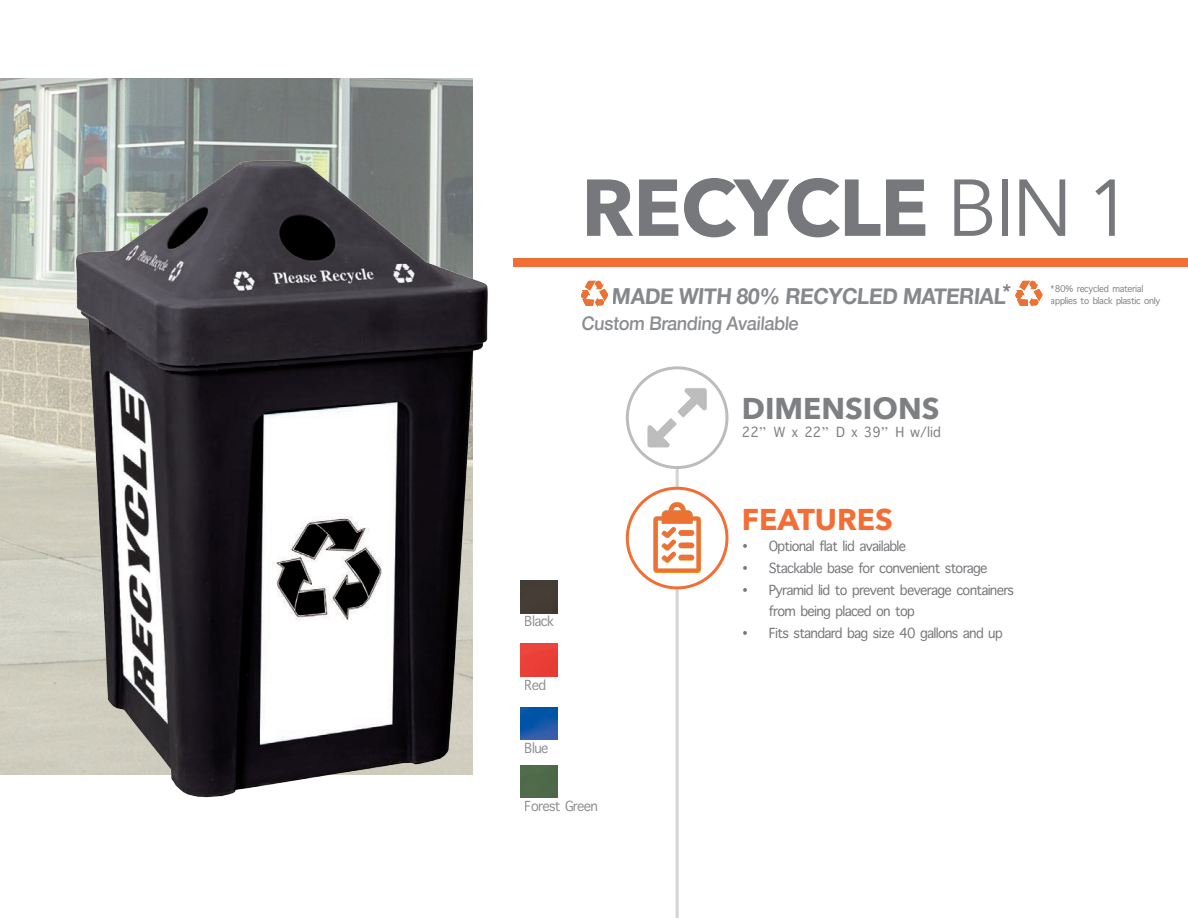
<style>
.page{position:relative;width:1188px;height:918px;background:#fff}
.page>*{position:absolute;margin:0;border:0;box-sizing:border-box;transform-origin:0 0}
.t1{font:700 79.65px "Avenir Next";letter-spacing:-.01em;color:#76787b}
.t2{font:700 30px "Avenir Next";color:#7d7f82}
.t3{font:700 30px "Avenir Next";color:#f26e34}
.t4{font:700 22.05px "Helvetica Neue";color:#818386;scale:.95 1}
.t5{font:18.9px "Apple Symbols";color:#76787b;scale:.95 1}
.t6{font:500 18.9px "Helvetica Neue";color:#818386;scale:.95 1}
.t7{font:18.9px "Apple Symbols";color:#7d7f82;scale:.95 1}
.t8{font:12.6px "Apple Symbols";color:#76787b;scale:.95 1}
.s1{font-weight:400}
.s2{color:#76787b}
</style>
<div class="page">
<div style="left:513px;top:258px;width:675px;height:8px;background:#f26e34"></div>
<img style="left:0;top:79px;width:473px;height:695px">
<svg style="left:1016px;top:281px;width:27px;height:26px"></svg>
<svg style="left:581px;top:281px;width:27px;height:26px"></svg>
<img style="left:54px;top:152px;width:434px;height:646px">
<img style="left:521px;top:581px;width:36px;height:32px">
<img style="left:521px;top:644px;width:36px;height:32px">
<img style="left:521px;top:707px;width:36px;height:33px">
<img style="left:521px;top:765px;width:36px;height:33px">
<div style="left:626px;top:487px;width:102px;height:102px;border:3px solid #f26e34;border-radius:50%"></div>
<hr style="left:676px;top:469px;width:3px;height:18px;background:#231f20">
<hr style="left:676px;top:589px;width:3px;height:329px;background:#231f20">
<svg style="left:647px;top:388px;width:60px;height:59px"></svg>
<img style="left:653px;top:518px;width:49px;height:54px">
<div style="left:626px;top:366px;width:102px;height:103px;border:3px solid #231f20;border-radius:50%"></div>
<svg style="left:654px;top:503px;width:47px;height:69px"></svg>
<p class="t1" style="left:581px;top:139px;width:553px">RECYCLE <span class="s1">BIN 1</span></p>
<p class="t4" style="left:1002px;top:275px;width:105px">* <span class="s2">●▲</span> <span class="s2">▼□</span> <span class="s2">●</span></p>
<p class="t8" style="left:1098px;top:280px;width:50px">● ▼ ●</p>
<p class="t4" style="left:612px;top:279px;width:419px">MADE WITH 80% RECYCLED MATERIAL</p>
<p class="t6" style="left:581px;top:308px;width:233px">Custom Branding Available</p>
<p class="t8" style="left:1121px;top:292px;width:38px">● ▲▼ □■●</p>
<p class="t5" style="left:532px;top:608px;width:5px">●</p>
<p class="t5" style="left:531px;top:793px;width:32px">□ ▲▼</p>
<p class="t5" style="left:590px;top:793px;width:9px">■</p>
<p class="t2" style="left:742px;top:383px;width:199px">DIMENSIONS</p>
<p class="t7" style="left:864px;top:419px;width:71px">✓★●</p>
<p class="t3" style="left:742px;top:493px;width:152px">FEATURES</p>
<p class="t5" style="left:742px;top:533px;width:167px">• ▼□■● ●▼● ❖● ●</p>
<p class="t5" style="left:813px;top:555px;width:160px">● ▲ □ □■❖■ ■▼▲▼□</p>
<p class="t5" style="left:742px;top:576px;width:9px">•</p>
<p class="t5" style="left:818px;top:576px;width:110px">● ▼□ ❖■▼ ❖</p>
<p class="t5" style="left:963px;top:576px;width:56px">□■▼ ■ ▲</p>
<p class="t5" style="left:777px;top:598px;width:73px">□ ■●</p>
<p class="t5" style="left:876px;top:598px;width:35px">□■ ▼□</p>
<p class="t5" style="left:742px;top:620px;width:82px">• ▼▲▲▼■</p>
<p class="t5" style="left:934px;top:620px;width:67px">●●□■▲ ■ ◆</p>
</div>
